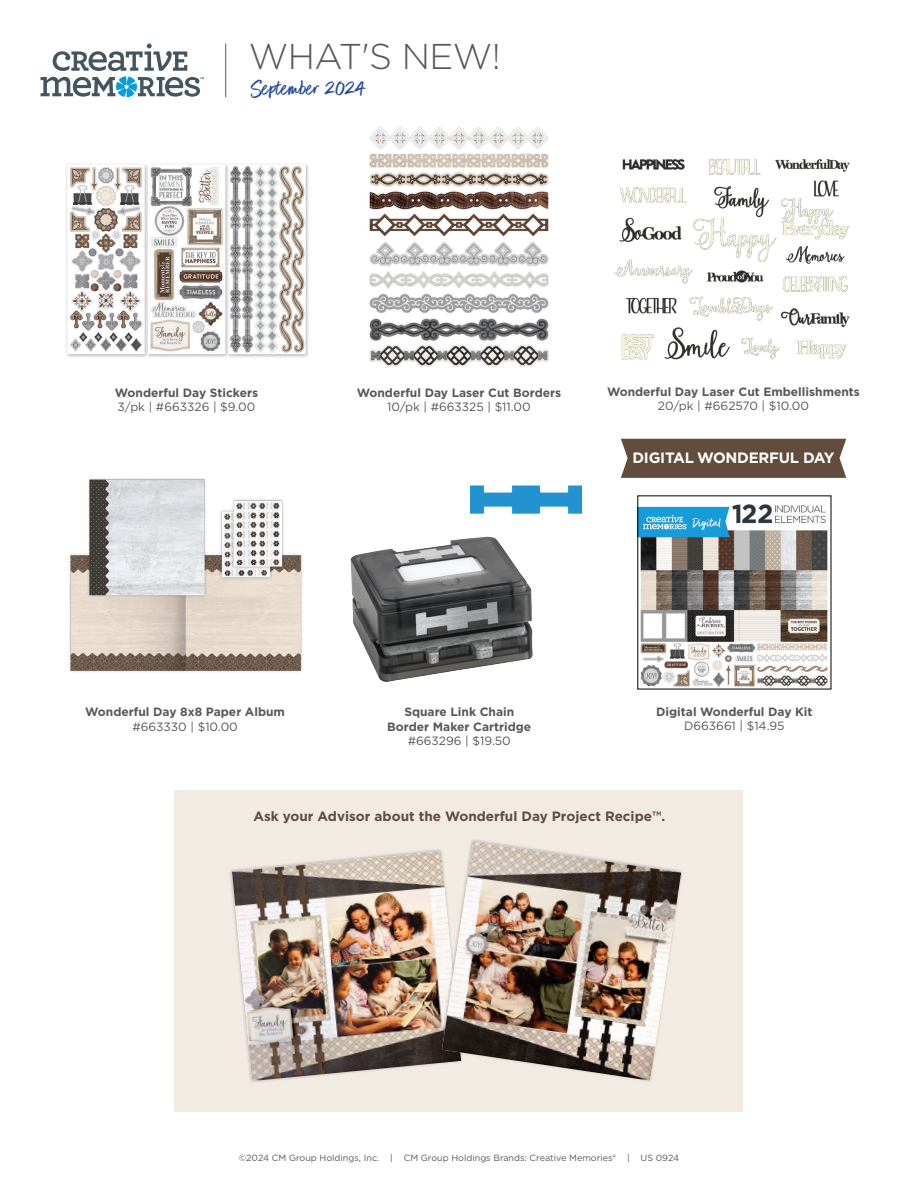
<style>
.page{position:relative;width:918px;height:1188px;background:#fff}
.page>*{position:absolute;margin:0;border:0;box-sizing:border-box;transform-origin:0 0}
.t1{font:300 35.85px "Gotham";letter-spacing:-.015em;color:#57585a}
.t2{font:24px "Better Times";color:#22469d}
.t3{font:700 15px "Gotham";letter-spacing:-.015em;color:#fff}
.t4{font:700 13.5px "Gotham";color:#614c3d}
.t5{font:700 12px/14.4px "Gotham";color:#57585a;text-align:center}
.t6{font:9px "Gotham";color:#57585a}
.s1{font-weight:400}
</style>
<div class="page">
<hr style="left:225px;top:44px;width:1px;height:53px;background:#57585a">
<svg style="left:41px;top:44px;width:163px;height:53px"></svg>
<img style="left:69px;top:478px;width:233px;height:194px">
<img style="left:614px;top:159px;width:236px;height:201px">
<img style="left:369px;top:127px;width:180px;height:240px">
<div style="left:175px;top:790px;width:568px;height:321px;background:#f2ebe4"></div>
<img style="left:232px;top:851px;width:206px;height:230px">
<svg style="left:438px;top:839px;width:244px;height:225px"></svg>
<img style="left:442px;top:842px;width:239px;height:239px">
<img style="left:66px;top:164px;width:243px;height:193px">
<img style="left:350px;top:536px;width:183px;height:146px">
<img style="left:470px;top:485px;width:112px;height:29px">
<div style="left:621px;top:439px;width:225px;height:39px;background:#614c3d"></div>
<img style="left:640px;top:504px;width:188px;height:183px">
<p class="t1" style="left:249px;top:34px;width:254px">WHAT'S NEW!</p>
<p class="t2" style="left:250px;top:75px;width:116px">September 2024</p>
<p class="t5" style="left:115px;top:385px;width:145px;text-align:left">Wonderful Day Stickers<br><span class="s1">3/pk | #663326 | $9.00</span></p>
<p class="t5" style="left:357px;top:385px;width:206px">Wonderful Day Laser Cut Borders<br><span class="s1">10/pk | #663325 | $11.00</span></p>
<p class="t5" style="left:607px;top:384px;width:254px">Wonderful Day Laser Cut Embellishments<br><span class="s1">20/pk | #662570 | $10.00</span></p>
<p class="t3" style="left:632px;top:448px;width:204px">DIGITAL WONDERFUL DAY</p>
<p class="t5" style="left:85px;top:705px;width:201px">Wonderful Day 8x8 Paper Album <span class="s1">#663330 | $10.00</span></p>
<p class="t5" style="left:387px;top:705px;width:146px">Square Link Chain<br>Border Maker Cartridge <span class="s1">#663296 | $19.50</span></p>
<p class="t5" style="left:656px;top:705px;width:158px">Digital Wonderful Day Kit<br><span class="s1">D663661 | $14.95</span></p>
<p class="t4" style="left:253px;top:808px;width:413px">Ask your Advisor about the Wonderful Day Project Recipe™.</p>
<p class="t6" style="left:239px;top:1152px;width:442px">©2024 CM Group Holdings, Inc. | CM Group Holdings Brands: Creative Memories® | US 0924</p>
</div>
